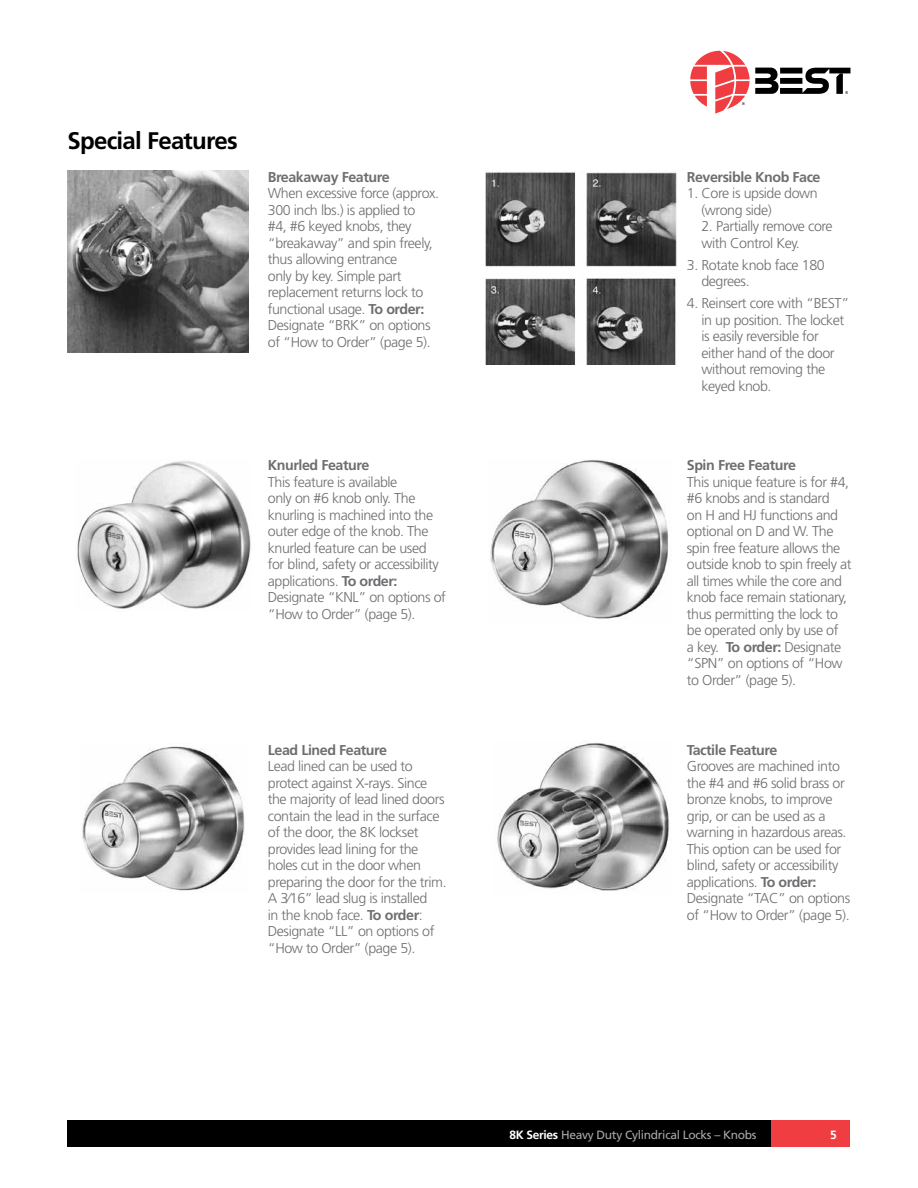
<style>
.page{position:relative;width:918px;height:1188px;background:#fff}
.page>*{position:absolute;margin:0;border:0;box-sizing:border-box;transform-origin:0 0}
.t1{font:700 24px "Frutiger";letter-spacing:-.03em;color:#000}
.t2{font:300 14.25px/16.5px "Frutiger";letter-spacing:-.03em;color:#6d6e71}
.t3{font:700 14.25px "Frutiger";letter-spacing:-.03em;color:#6d6e71}
.t4{font:12px "Frutiger";letter-spacing:-.025em;color:#a7a9ac}
.t5{font:700 12px "Frutiger";color:#fff}
.s1{font-weight:700}
.s2{font-weight:700;color:#fff}
</style>
<div class="page">
<svg style="left:690px;top:51px;width:160px;height:63px"></svg>
<div style="left:770px;top:1120px;width:80px;height:28px;background:#ef3d42"></div>
<div style="left:67px;top:1120px;width:703px;height:28px;background:#000"></div>
<img style="left:68px;top:171px;width:180px;height:181px">
<img style="left:485px;top:172px;width:192px;height:193px">
<img style="left:77px;top:461px;width:174px;height:148px">
<img style="left:490px;top:460px;width:178px;height:159px">
<img style="left:82px;top:746px;width:163px;height:145px">
<img style="left:497px;top:743px;width:172px;height:148px">
<h1 class="t1" style="left:68px;top:127px;width:172px">Special Features</h1>
<p class="t3" style="left:268px;top:168px;width:123px">Breakaway Feature</p>
<p class="t2" style="left:268px;top:185px;width:173px">When excessive force (approx.<br>300 inch lbs.) is applied to<br>#4, #6 keyed knobs, they “breakaway” and spin freely, thus allowing entrance<br>only by key. Simple part replacement returns lock to functional usage. <span class="s1">To order:<br></span>Designate “BRK” on options of “How to Order” (page 5).</p>
<p class="t3" style="left:268px;top:457px;width:103px">Knurled Feature</p>
<p class="t2" style="left:268px;top:474px;width:180px">This feature is available<br>only on #6 knob only. The knurling is machined into the outer edge of the knob. The knurled feature can be used for blind, safety or accessibility applications. <span class="s1">To order:<br></span>Designate “KNL” on options of “How to Order” (page 5).</p>
<p class="t3" style="left:268px;top:742px;width:121px">Lead Lined Feature</p>
<p class="t2" style="left:268px;top:758px;width:180px">Lead lined can be used to protect against X-rays. Since the majority of lead lined doors contain the lead in the surface of the door, the 8K lockset provides lead lining for the holes cut in the door when preparing the door for the trim.<br>A 3⁄16” lead slug is installed<br>in the knob face. <span class="s1">To order</span>:<br>Designate “LL” on options of “How to Order” (page 5).</p>
<p class="t3" style="left:687px;top:168px;width:135px">Reversible Knob Face</p>
<p class="t2" style="left:701px;top:185px;width:118px;text-indent:-15px">1. Core is upside down (wrong side)</p>
<p class="t2" style="left:701px;top:218px;width:133px">2. Partially remove core with Control Key.</p>
<p class="t2" style="left:701px;top:256px;width:125px;text-indent:-15px">3. Rotate knob face 180 degrees.</p>
<p class="t2" style="left:701px;top:295px;width:149px;text-indent:-15px">4. Reinsert core with “BEST” in up position. The locket is easily reversible for either hand of the door without removing the keyed knob.</p>
<p class="t3" style="left:687px;top:457px;width:111px">Spin Free Feature</p>
<p class="t2" style="left:687px;top:474px;width:166px">This unique feature is for #4, #6 knobs and is standard<br>on H and HJ functions and optional on D and W. The spin free feature allows the outside knob to spin freely at all times while the core and knob face remain stationary, thus permitting the lock to be operated only by use of<br>a key. <span class="s1">To order:</span> Designate “SPN” on options of “How to Order” (page 5).</p>
<p class="t3" style="left:687px;top:742px;width:92px">Tactile Feature</p>
<p class="t2" style="left:687px;top:758px;width:165px">Grooves are machined into the #4 and #6 solid brass or bronze knobs, to improve grip, or can be used as a warning in hazardous areas.<br>This option can be used for blind, safety or accessibility applications. <span class="s1">To order:<br></span>Designate “TAC” on options of “How to Order” (page 5).</p>
<p class="t4" style="left:509px;top:1127px;width:249px"><span class="s2">8K Series</span> Heavy Duty Cylindrical Locks – Knobs</p>
<p class="t5" style="left:830px;top:1128px;width:8px">5</p>
</div>
